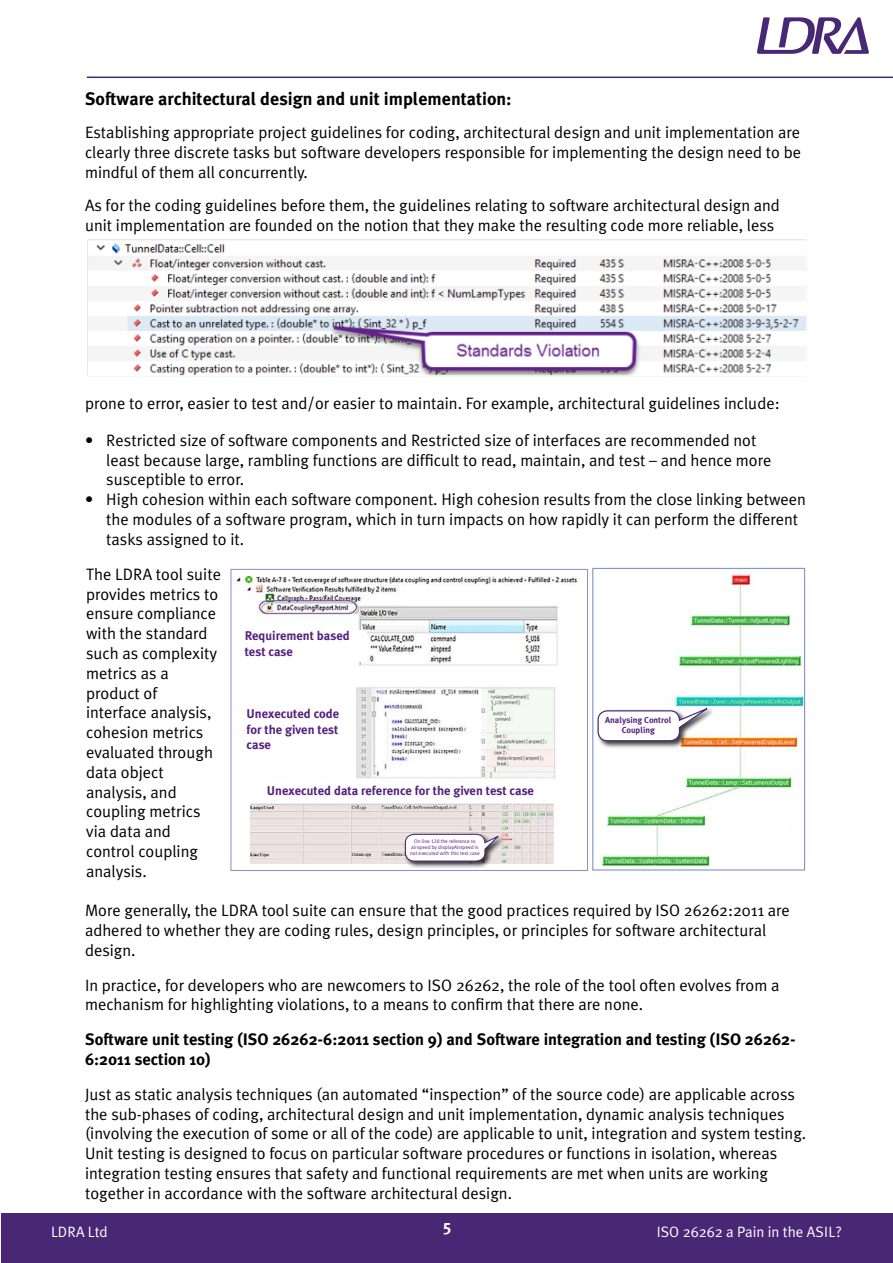
<style>
.page{position:relative;width:893px;height:1263px;background:#fff}
.page>*{position:absolute;margin:0;border:0;box-sizing:border-box;transform-origin:0 0}
.t1{font:700 18px "Meta Plus";color:#000}
.t2{font:16.5px/19.8px "Meta Plus Normal";color:#000}
.t3{font:700 16.5px/19.8px "Meta Plus";color:#000}
.t4{font:16.5px "Meta Plus Bold Caps";color:#fff}
.t5{font:15px "Meta Plus Normal";color:#fff}
.t6{font:700 12.6px/15.1px "Meta Plus";color:#56227d}
.t7{font:700 8.7px/10.4px "Meta Plus";color:#56227d;text-align:center}
.t8{font:5.25px/6.3px "Meta Plus Normal";color:#56227d;text-align:center}
.s1{font-family:"Meta Plus Normal Caps"}
</style>
<div class="page">
<div style="left:1px;top:1213px;width:892px;height:50px;background:#482774"></div>
<svg style="left:757px;top:17px;width:112px;height:37px"></svg>
<hr style="left:87px;top:77px;width:806px;height:1px;background:#482774">
<img style="left:88px;top:239px;width:719px;height:137px">
<img style="left:601px;top:574px;width:202px;height:293px">
<div style="left:592px;top:568px;width:213px;height:302px;border:1px solid #8496cc"></div>
<div style="left:596px;top:707px;width:119px;height:42px;background:#000;opacity:.75"></div>
<div style="left:598px;top:711px;width:81px;height:30px;background:#fff;border-radius:9px"></div>
<div style="left:597px;top:710px;width:83px;height:31px;border:1px solid #482774;border-radius:9px"></div>
<img style="left:250px;top:803px;width:303px;height:60px">
<img style="left:236px;top:577px;width:342px;height:202px">
<div style="left:245px;top:631px;width:121px;height:31px;background:#fff"></div>
<div style="left:247px;top:709px;width:98px;height:46px;background:#fff"></div>
<div style="left:403px;top:832px;width:103px;height:37px;background:#000;opacity:.75"></div>
<div style="left:405px;top:834px;width:80px;height:27px;background:#fff;border-radius:9px"></div>
<div style="left:405px;top:834px;width:80px;height:27px;border:1px solid #482774;border-radius:9px"></div>
<div style="left:230px;top:569px;width:358px;height:302px;border:1px solid #8496cc"></div>
<p class="t1" style="left:85px;top:89px;width:428px">Software architectural design and unit implementation:</p>
<p class="t2" style="left:85px;top:123px;width:717px;text-align:justify">Establishing appropriate project guidelines for coding, architectural design and unit implementation are clearly three discrete tasks but software developers responsible for implementing the design need to be mindful of them all concurrently.</p>
<p class="t2" style="left:85px;top:196px;width:696px">As for the coding guidelines before them, the guidelines relating to software architectural design and unit implementation are founded on the notion that they make the resulting code more reliable, less</p>
<p class="t2" style="left:85px;top:394px;width:696px">prone to error, easier to test and/or easier to maintain. For example, architectural guidelines include:</p>
<p class="t2" style="left:106px;top:430px;width:667px;text-indent:-21px">• Restricted size of software components and Restricted size of interfaces are recommended not least because large, rambling functions are difficult to read, maintain, and test – and hence more susceptible to error.</p>
<p class="t2" style="left:106px;top:489px;width:701px;text-indent:-21px">• High cohesion within each software component. High cohesion results from the close linking between the modules of a software program, which in turn impacts on how rapidly it can perform the different tasks assigned to it.</p>
<p class="t2" style="left:86px;top:564px;width:136px">The LDRA tool suite provides metrics to ensure compliance with the standard such as complexity metrics as a product of interface analysis, cohesion metrics evaluated through data object analysis, and coupling metrics via data and control coupling analysis.</p>
<p class="t6" style="left:245px;top:628px;width:107px">Requirement based test case</p>
<p class="t6" style="left:247px;top:706px;width:94px;text-align:justify">Unexecuted code for the given test case</p>
<p class="t6" style="left:267px;top:783px;width:269px">Unexecuted data reference for the given test case</p>
<p class="t8" style="left:410px;top:838px;width:71px">On line <span class="s1">128</span> the reference to airspeed by displayAirspeed is not executed with this test case</p>
<p class="t7" style="left:605px;top:715px;width:68px">Analysing Control<br>Coupling</p>
<p class="t2" style="left:85px;top:900px;width:706px">More generally, the LDRA tool suite can ensure that the good practices required by ISO 26262:2011 are adhered to whether they are coding rules, design principles, or principles for software architectural design.</p>
<p class="t2" style="left:85px;top:975px;width:696px">In practice, for developers who are newcomers to ISO 26262, the role of the tool often evolves from a mechanism for highlighting violations, to a means to confirm that there are none.</p>
<p class="t3" style="left:85px;top:1029px;width:712px">Software unit testing (ISO 26262-6:2011 section 9) and Software integration and testing (ISO 26262-<br>6:2011 section 10)</p>
<p class="t2" style="left:85px;top:1084px;width:723px">Just as static analysis techniques (an automated “inspection” of the source code) are applicable across the sub-phases of coding, architectural design and unit implementation, dynamic analysis techniques (involving the execution of some or all of the code) are applicable to unit, integration and system testing.<br>Unit testing is designed to focus on particular software procedures or functions in isolation, whereas integration testing ensures that safety and functional requirements are met when units are working together in accordance with the software architectural design.</p>
<p class="t5" style="left:51px;top:1223px;width:58px">LDRA Ltd</p>
<p class="t4" style="left:443px;top:1219px;width:10px">5</p>
<p class="t5" style="left:657px;top:1223px;width:187px">ISO 26262 a Pain in the ASIL?</p>
</div>
